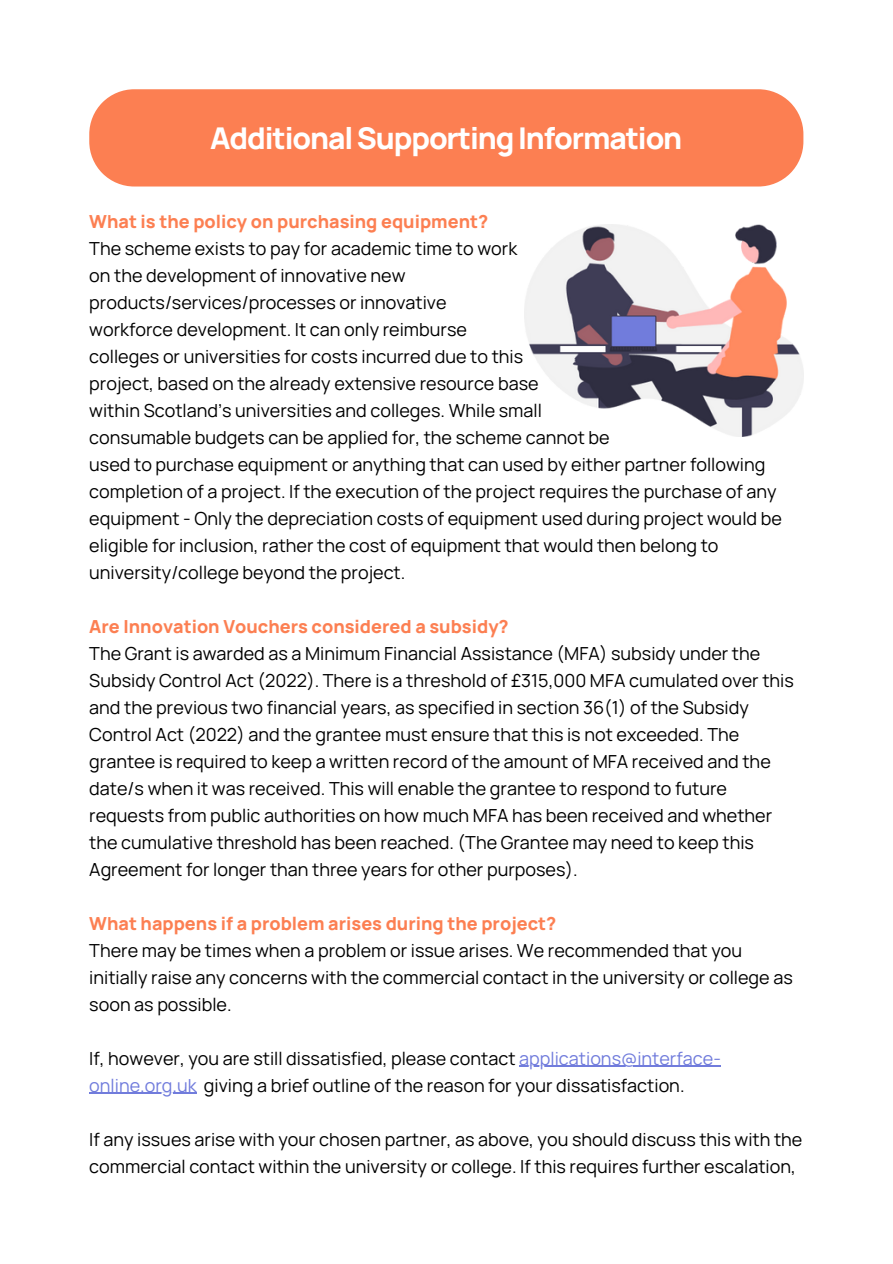
<style>
.page{position:relative;width:893px;height:1264px;background:#fff}
.page>*{position:absolute;margin:0;border:0;box-sizing:border-box;transform-origin:0 0}
.t1{font:800 30px "Manrope";letter-spacing:-.04em;color:#fff}
.t2{font:18px/27px "Manrope";color:#000}
.t3{font:800 18px "Manrope";color:#fc7f52}
.s1{color:#717cdc}
</style>
<div class="page">
<div style="left:89px;top:89px;width:714px;height:97px;background:#fc7f52"></div>
<img style="left:525px;top:225px;width:278px;height:211px">
<hr style="left:519px;top:1065px;width:201px;height:1px;background:#717cdc">
<hr style="left:89px;top:1092px;width:108px;height:1px;background:#717cdc">
<p class="t1" style="left:210px;top:117px;width:473px">Additional Supporting Information</p>
<p class="t3" style="left:89px;top:209px;width:400px">What is the policy on purchasing equipment?</p>
<p class="t2" style="left:89px;top:234px;width:429px">The scheme exists to pay for academic time to work</p>
<p class="t2" style="left:89px;top:261px;width:318px">on the development of innovative new</p>
<p class="t2" style="left:89px;top:288px;width:359px">products/services/processes or innovative</p>
<p class="t2" style="left:89px;top:315px;width:379px">workforce development. It can only reimburse</p>
<p class="t2" style="left:89px;top:342px;width:435px">colleges or universities for costs incurred due to this</p>
<p class="t2" style="left:89px;top:369px;width:451px">project, based on the already extensive resource base</p>
<p class="t2" style="left:89px;top:396px;width:454px">within Scotland’s universities and colleges. While small</p>
<p class="t2" style="left:89px;top:423px;width:522px">consumable budgets can be applied for, the scheme cannot be</p>
<p class="t2" style="left:89px;top:450px;width:694px">used to purchase equipment or anything that can used by either partner following completion of a project. If the execution of the project requires the purchase of any equipment - Only the depreciation costs of equipment used during project would be eligible for inclusion, rather the cost of equipment that would then belong to university/college beyond the project.</p>
<p class="t3" style="left:89px;top:613px;width:421px">Are Innovation Vouchers considered a subsidy?</p>
<p class="t2" style="left:89px;top:639px;width:706px">The Grant is awarded as a Minimum Financial Assistance (MFA) subsidy under the Subsidy Control Act (2022). There is a threshold of £315,000 MFA cumulated over this and the previous two financial years, as specified in section 36(1) of the Subsidy Control Act (2022) and the grantee must ensure that this is not exceeded. The grantee is required to keep a written record of the amount of MFA received and the date/s when it was received. This will enable the grantee to respond to future requests from public authorities on how much MFA has been received and whether the cumulative threshold has been reached. (The Grantee may need to keep this Agreement for longer than three years for other purposes).</p>
<p class="t3" style="left:89px;top:910px;width:468px">What happens if a problem arises during the project?</p>
<p class="t2" style="left:89px;top:936px;width:705px">There may be times when a problem or issue arises. We recommended that you initially raise any concerns with the commercial contact in the university or college as soon as possible.</p>
<p class="t2" style="left:89px;top:1044px;width:633px">If, however, you are still dissatisfied, please contact <span class="s1">applications@interface&shy;online.org.uk</span> giving a brief outline of the reason for your dissatisfaction.</p>
<p class="t2" style="left:89px;top:1125px;width:714px">If any issues arise with your chosen partner, as above, you should discuss this with the commercial contact within the university or college. If this requires further escalation,</p>
</div>
